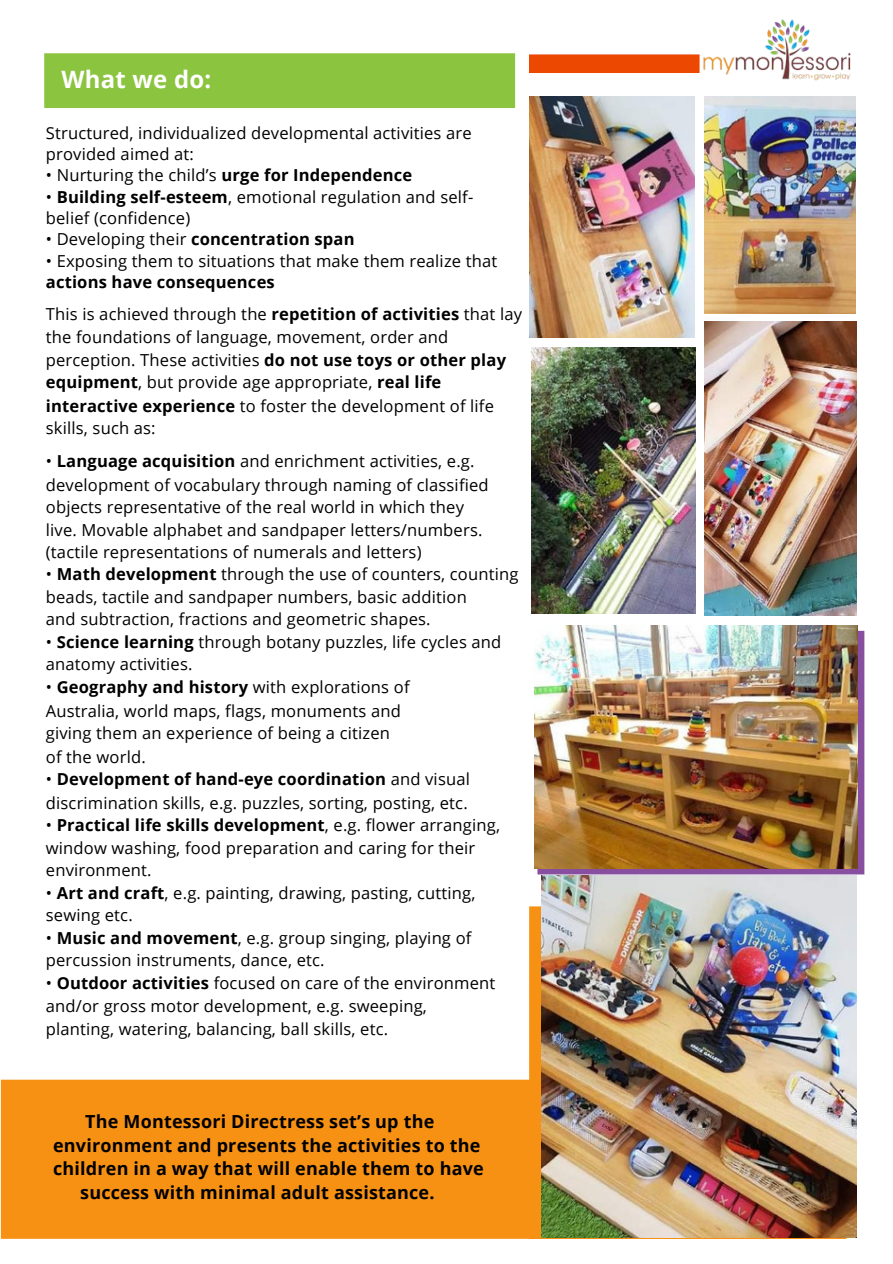
<style>
.page{position:relative;width:893px;height:1264px;background:#fff}
.page>*{position:absolute;margin:0;border:0;box-sizing:border-box;transform-origin:0 0}
.t1{font:700 23.85px "Open Sans";letter-spacing:.01em;color:#fff}
.t2{font:700 18px "Open Sans";letter-spacing:.01em;color:#000}
.t3{font:16.5px/21.3px "Open Sans";letter-spacing:.01em;color:#000}
.t4{font:700 16.5px "Open Sans";letter-spacing:.01em;color:#000}
.s1{font-weight:700}
.s2{font-weight:400}
</style>
<div class="page">
<div style="left:45px;top:54px;width:469px;height:53px;background:#8bc43f"></div>
<div style="left:44px;top:53px;width:471px;height:55px;border:2px solid #8bc43f"></div>
<div style="left:2px;top:1080px;width:570px;height:157px;background:#f79113"></div>
<div style="left:1px;top:1079px;width:571px;height:159px;border:1px solid #f79113"></div>
<div style="left:530px;top:907px;width:315px;height:331px;background:#f79113"></div>
<div style="left:538px;top:631px;width:325px;height:242px;background:linear-gradient(to right,#884fa0,#884fa0)"></div>
<img style="left:532px;top:347px;width:163px;height:267px">
<img style="left:534px;top:625px;width:323px;height:243px">
<div style="left:529px;top:55px;width:169px;height:17px;background:#ed4802"></div>
<div style="left:529px;top:54px;width:170px;height:19px;border:2px solid #ed4802"></div>
<img style="left:698px;top:19px;width:153px;height:62px">
<img style="left:705px;top:97px;width:150px;height:217px">
<img style="left:530px;top:97px;width:164px;height:240px">
<img style="left:704px;top:321px;width:152px;height:294px">
<img style="left:541px;top:875px;width:315px;height:362px">
<p class="t1" style="left:61px;top:63px;width:152px">What we do:</p>
<p class="t3" style="left:46px;top:121px;width:427px">Structured, individualized developmental activities are provided aimed at:</p>
<p class="t3" style="left:46px;top:164px;width:368px">• Nurturing the child’s <span class="s1">urge for Independence</span></p>
<p class="t3" style="left:46px;top:185px;width:429px">• <span class="s1">Building self-esteem</span>, emotional regulation and self-</p>
<p class="t3" style="left:46px;top:207px;width:146px">belief (confidence)</p>
<p class="t4" style="left:46px;top:228px;width:310px"><span class="s2">• Developing their</span> concentration span</p>
<p class="t3" style="left:46px;top:250px;width:453px">• Exposing them to situations that make them realize that</p>
<p class="t4" style="left:46px;top:270px;width:230px">actions have consequences</p>
<p class="t3" style="left:46px;top:302px;width:477px">This is achieved through the <span class="s1">repetition of activities</span> that lay</p>
<p class="t3" style="left:46px;top:326px;width:404px">the foundations of language, movement, order and</p>
<p class="t3" style="left:46px;top:348px;width:461px">perception. These activities <span class="s1">do not use toys or other play</span></p>
<p class="t3" style="left:46px;top:371px;width:397px"><span class="s1">equipment</span>, but provide age appropriate, <span class="s1">real life</span></p>
<p class="t3" style="left:46px;top:395px;width:449px"><span class="s1">interactive experience</span> to foster the development of life</p>
<p class="t3" style="left:46px;top:417px;width:111px">skills, such as:</p>
<p class="t3" style="left:46px;top:450px;width:430px">• <span class="s1">Language acquisition</span> and enrichment activities, e.g.</p>
<p class="t3" style="left:46px;top:473px;width:444px">development of vocabulary through naming of classified</p>
<p class="t3" style="left:46px;top:496px;width:419px">objects representative of the real world in which they</p>
<p class="t3" style="left:46px;top:518px;width:438px">live. Movable alphabet and sandpaper letters/numbers.</p>
<p class="t3" style="left:46px;top:541px;width:377px">(tactile representations of numerals and letters)</p>
<p class="t3" style="left:46px;top:563px;width:474px">• <span class="s1">Math development</span> through the use of counters, counting</p>
<p class="t3" style="left:46px;top:586px;width:422px">beads, tactile and sandpaper numbers, basic addition</p>
<p class="t3" style="left:46px;top:608px;width:386px">and subtraction, fractions and geometric shapes.</p>
<p class="t3" style="left:46px;top:631px;width:457px">• <span class="s1">Science learning</span> through botany puzzles, life cycles and</p>
<p class="t3" style="left:46px;top:653px;width:148px">anatomy activities.</p>
<p class="t3" style="left:46px;top:676px;width:365px">• <span class="s1">Geography and history</span> with explorations of</p>
<p class="t3" style="left:46px;top:699px;width:356px">Australia, world maps, flags, monuments and</p>
<p class="t3" style="left:46px;top:722px;width:345px">giving them an experience of being a citizen</p>
<p class="t3" style="left:46px;top:745px;width:101px">of the world.</p>
<p class="t4" style="left:46px;top:767px;width:425px"><span class="s2">•</span> Development of hand-eye coordination <span class="s2">and visual</span></p>
<p class="t3" style="left:46px;top:791px;width:423px">discrimination skills, e.g. puzzles, sorting, posting, etc.</p>
<p class="t4" style="left:46px;top:813px;width:455px"><span class="s2">•</span> Practical life skills development<span class="s2">, e.g. flower arranging,</span></p>
<p class="t3" style="left:46px;top:836px;width:431px">window washing, food preparation and caring for their</p>
<p class="t3" style="left:46px;top:859px;width:107px">environment.</p>
<p class="t3" style="left:46px;top:881px;width:431px">• <span class="s1">Art and craft</span>, e.g. painting, drawing, pasting, cutting,</p>
<p class="t3" style="left:46px;top:904px;width:88px">sewing etc.</p>
<p class="t3" style="left:46px;top:926px;width:427px">• <span class="s1">Music and movement</span>, e.g. group singing, playing of</p>
<p class="t3" style="left:46px;top:949px;width:280px">percussion instruments, dance, etc.</p>
<p class="t3" style="left:46px;top:971px;width:451px">• <span class="s1">Outdoor activities</span> focused on care of the environment</p>
<p class="t3" style="left:46px;top:995px;width:382px">and/or gross motor development, e.g. sweeping,</p>
<p class="t3" style="left:46px;top:1017px;width:344px">planting, watering, balancing, ball skills, etc.</p>
<p class="t2" style="left:85px;top:1108px;width:350px">The Montessori Directress set’s up the</p>
<p class="t2" style="left:53px;top:1132px;width:429px">environment and presents the activities to the</p>
<p class="t2" style="left:53px;top:1155px;width:432px">children in a way that will enable them to have</p>
<p class="t2" style="left:80px;top:1179px;width:356px">success with minimal adult assistance.</p>
</div>
